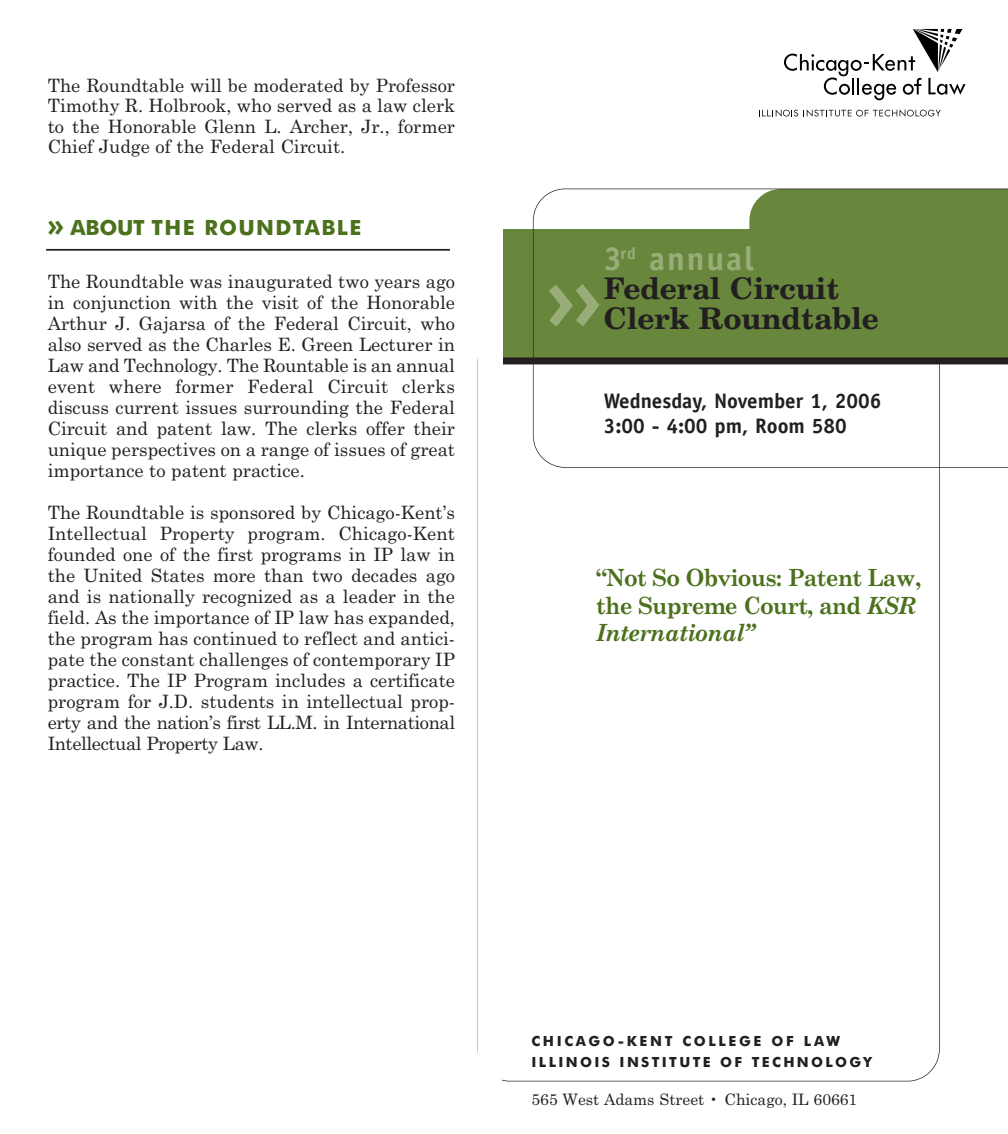
<style>
.page{position:relative;width:1008px;height:1134px;background:#fff}
.page>*{position:absolute;margin:0;border:0;box-sizing:border-box;transform-origin:0 0}
.t1{font:700 33.25px "Officina Sans";letter-spacing:.055em;color:#99ad79}
.t2{font:700 29.75px/29.8px "Century Schoolbook BT";color:#231f20}
.t3{font:700 23.62px/27.1px "Century Schoolbook";letter-spacing:-.035em;color:#4b711c;scale:.95 1}
.t4{font:700 21px/24.5px "Officina Sans";color:#231f20}
.t5{font:700 21px "Futura BT";letter-spacing:.065em;color:#4b711c}
.t6{font:18.38px/21px "Century Schoolbook";color:#231f20;text-align:justify}
.t7{font:15.75px "Century Schoolbook";color:#231f20}
.t8{font:700 14px/21px "Futura BT";letter-spacing:.17em;color:#231f20}
.s1{font-size:29.75px}
.s2{font-style:italic}
.s3{font-family:"Helvetica";font-size:10.5px}
</style>
<div class="page">
<div style="left:487px;top:230px;width:521px;height:128px;background:#68873d"></div>
<svg style="left:533px;top:189px;width:475px;height:279px"></svg>
<img style="left:549px;top:283px;width:52px;height:46px">
<div style="left:502px;top:357px;width:506px;height:7px;background:#231f20"></div>
<div style="left:486px;top:217px;width:17px;height:148px;background:#fff"></div>
<div style="left:602px;top:391px;width:329px;height:68px;background:#fff"></div>
<svg style="left:759px;top:110px;width:39px;height:7px"></svg>
<svg style="left:806px;top:110px;width:135px;height:7px"></svg>
<svg style="left:784px;top:29px;width:182px;height:71px"></svg>
<hr style="left:46px;top:249px;width:404px;height:2px;background:#231f20">
<p class="t6" style="left:48px;top:75px;width:409px;line-height:20.3px">The Roundtable will be moderated by Professor Timothy R. Holbrook, who served as a law clerk to the Honorable Glenn L. Archer, Jr., former Chief Judge of the Federal Circuit.</p>
<p class="t5" style="left:48px;top:220px;width:315px"><span class="s1">»</span> ABOUT THE ROUNDTABLE</p>
<p class="t6" style="left:48px;top:271px;width:409px">The Roundtable was inaugurated two years ago in conjunction with the visit of the Honorable Arthur J. Gajarsa of the Federal Circuit, who also served as the Charles E. Green Lecturer in Law and Technology. The Rountable is an annual event where former Federal Circuit clerks discuss current issues surrounding the Federal Circuit and patent law. The clerks offer their unique perspectives on a range of issues of great importance to patent practice.</p>
<p class="t6" style="left:48px;top:502px;width:409px">The Roundtable is sponsored by Chicago-Kent’s Intellectual Property program. Chicago-Kent founded one of the first programs in IP law in the United States more than two decades ago and is nationally recognized as a leader in the field. As the importance of IP law has expanded, the program has continued to reflect and antici&shy;pate the constant challenges of contemporary IP practice. The IP Program includes a certificate program for J.D. students in intellectual prop&shy;erty and the nation’s first LL.M. in International Intellectual Property Law.</p>
<h1 class="t1" style="left:604px;top:246px;width:151px">3<sup>rd</sup> annual</h1>
<h2 class="t2" style="left:604px;top:277px;width:276px">Federal Circuit<br>Clerk Roundtable</h2>
<p class="t4" style="left:604px;top:390px;width:279px">Wednesday, November 1, 2006<br>3:00 - 4:00 pm, Room 580</p>
<p class="t3" style="left:596px;top:565px;width:344px">“Not So Obvious: Patent Law, the Supreme Court, and <span class="s2">KSR<br>International”</span></p>
<p class="t8" style="left:532px;top:1031px;width:342px">CHICAGO-KENT COLLEGE OF LAW<br>ILLINOIS INSTITUTE OF TECHNOLOGY</p>
<p class="t7" style="left:531px;top:1090px;width:327px">565 West Adams Street <span class="s3">•</span> Chicago, IL 60661</p>
</div>
